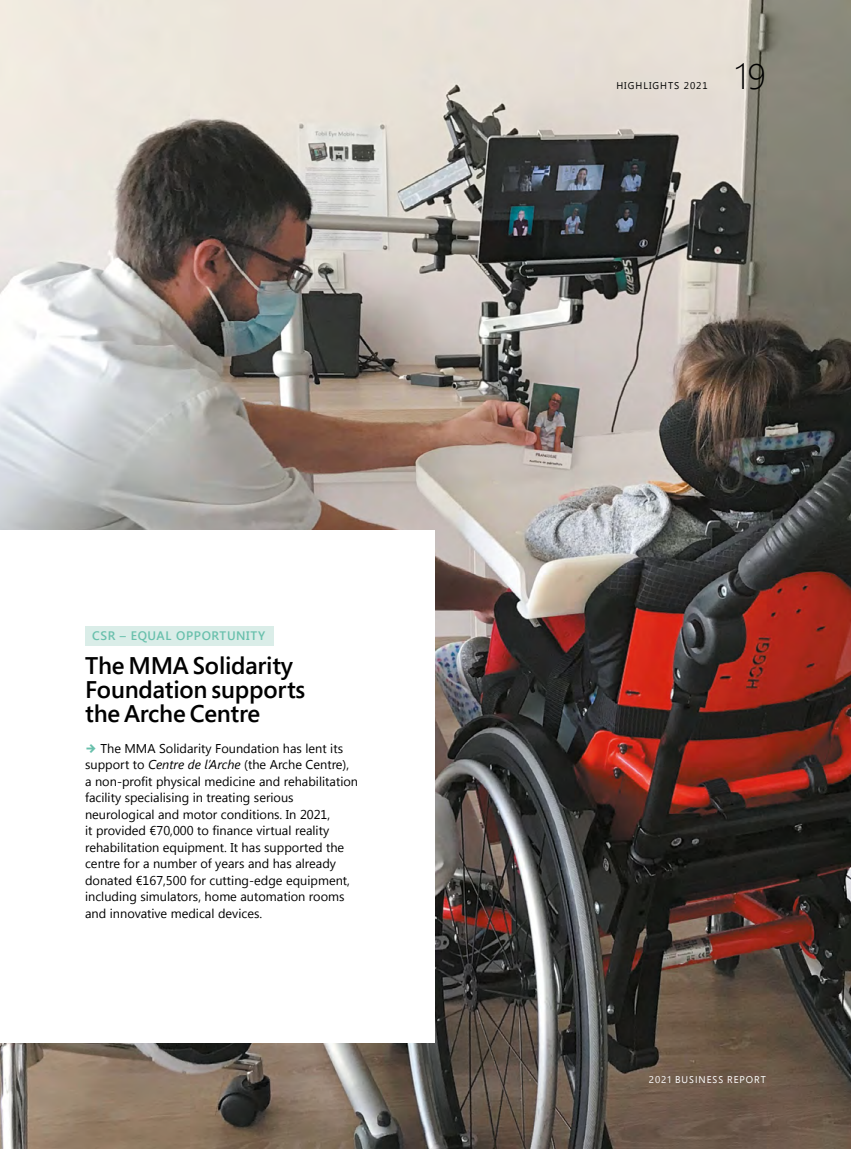
<style>
.page{position:relative;width:851px;height:1149px;background:#fff}
.page>*{position:absolute;margin:0;border:0;box-sizing:border-box;transform-origin:0 0}
.t1{font:300 36px "Segoe Pro Display";color:#000}
.t2{font:600 24px/24px "Segoe Pro";letter-spacing:-.01em;color:#000}
.t3{font:12.75px/16.5px "Segoe UI";color:#000}
.t4{font:600 12.3px "Segoe UI";letter-spacing:.05em;color:#69c0ac}
.t5{font:9.75px "Segoe Pro Display";letter-spacing:.1em;color:#fff}
.t6{font:9.75px "Segoe UI";letter-spacing:.1em;color:#000}
.s1{font-family:"Flesh Plain";font-size:12.3px;color:#69c0ac}
.s2{font-style:italic}
</style>
<div class="page">
<img style="left:0;top:0;width:850px;height:1148px">
<div style="left:0;top:530px;width:434px;height:512px;background:#fff"></div>
<div style="left:85px;top:626px;width:188px;height:19px;background:#daede8"></div>
<p class="t4" style="left:92px;top:627px;width:174px">CSR – EQUAL OPPORTUNITY</p>
<h2 class="t2" style="left:85px;top:652px;width:222px">The MMA Solidarity<br>Foundation supports the Arche Centre</h2>
<p class="t3" style="left:85px;top:739px;width:274px"><span class="s1">w</span> The MMA Solidarity Foundation has lent its support to <span class="s2">Centre de l’Arche</span> (the Arche Centre), a non-profit physical medicine and rehabilitation facility specialising in treating serious neurological and motor conditions. In 2021,<br>it provided €70,000 to finance virtual reality rehabilitation equipment. It has supported the centre for a number of years and has already donated €167,500 for cutting-edge equipment, including simulators, home automation rooms and innovative medical devices.</p>
<p class="t6" style="left:616px;top:79px;width:93px">HIGHLIGHTS 2021</p>
<h1 class="t1" style="left:734px;top:52px;width:33px">19</h1>
<p class="t5" style="left:648px;top:1072px;width:118px">2021 BUSINESS REPORT</p>
</div>
